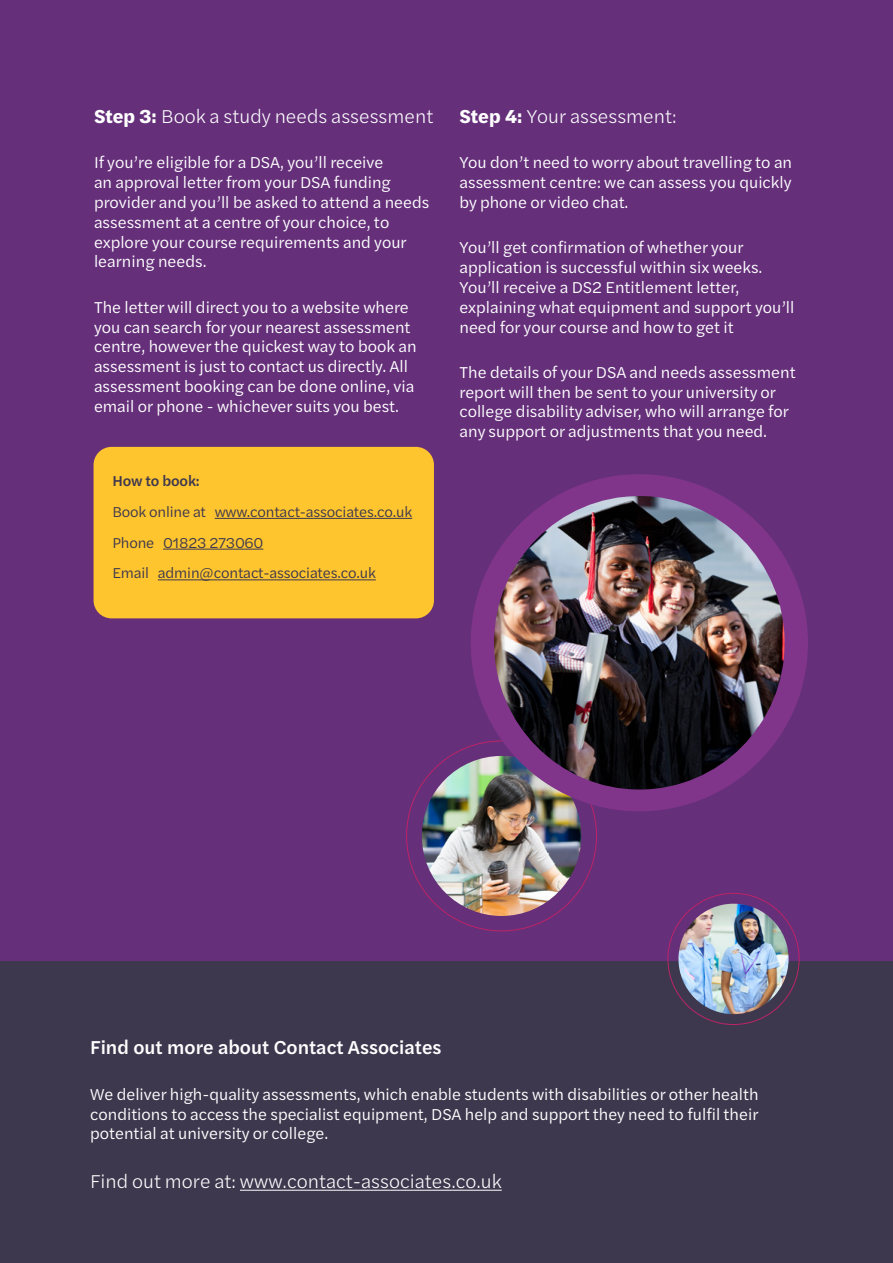
<style>
.page{position:relative;width:893px;height:1263px;background:#652f7a}
.page>*{position:absolute;margin:0;border:0;box-sizing:border-box;transform-origin:0 0}
.t1{font:300 19.5px "Halyard Text";color:#fff}
.t2{font:500 19.5px "Halyard Text";color:#fff}
.t3{font:16.5px/19.8px "Halyard Text";color:#fff}
.t4{font:15px/30.8px "Halyard Text";letter-spacing:-.01em;color:#3d384e}
.t5{font:500 15px "Halyard Text";letter-spacing:-.01em;color:#3d384e}
.s1{font-weight:700}
</style>
<div class="page">
<div style="left:94px;top:447px;width:340px;height:171px;background:#ffc52e;border-radius:18px"></div>
<div style="left:0;top:961px;width:893px;height:302px;background:#3d384e"></div>
<hr style="left:240px;top:1190px;width:262px;height:1px;background:#fff">
<hr style="left:215px;top:518px;width:197px;height:1px;background:#3d384e">
<hr style="left:163px;top:549px;width:100px;height:1px;background:#3d384e">
<hr style="left:158px;top:579px;width:218px;height:1px;background:#3d384e">
<svg style="left:667px;top:893px;width:133px;height:132px"></svg>
<img style="left:678px;top:904px;width:111px;height:110px;border-radius:55px">
<svg style="left:406px;top:745px;width:191px;height:187px"></svg>
<img style="left:422px;top:756px;width:159px;height:160px;border-radius:80px">
<svg style="left:471px;top:474px;width:337px;height:337px"></svg>
<img style="left:494px;top:496px;width:291px;height:293px">
<p class="t1" style="left:94px;top:102px;width:341px"><span class="s1">Step 3:</span> Book a study needs assessment</p>
<p class="t3" style="left:94px;top:152px;width:337px">If you’re eligible for a DSA, you’ll receive<br>an approval letter from your DSA funding provider and you’ll be asked to attend a needs assessment at a centre of your choice, to explore your course requirements and your learning needs.</p>
<p class="t3" style="left:94px;top:296px;width:324px">The letter will direct you to a website where you can search for your nearest assessment centre, however the quickest way to book an assessment is just to contact us directly. All assessment booking can be done online, via email or phone - whichever suits you best.</p>
<p class="t5" style="left:112px;top:470px;width:89px">How to book:</p>
<p class="t4" style="left:112px;top:496px;width:301px">Book online at www.contact-associates.co.uk<br>Phone 01823 273060<br>Email admin@contact-associates.co.uk</p>
<p class="t1" style="left:459px;top:102px;width:219px"><span class="s1">Step 4:</span> Your assessment:</p>
<p class="t3" style="left:459px;top:152px;width:334px;text-align:justify">You don’t need to worry about travelling to an assessment centre: we can assess you quickly by phone or video chat.</p>
<p class="t3" style="left:459px;top:237px;width:337px">You’ll get confirmation of whether your application is successful within six weeks.<br>You’ll receive a DS2 Entitlement letter, explaining what equipment and support you’ll need for your course and how to get it</p>
<p class="t3" style="left:459px;top:362px;width:338px">The details of your DSA and needs assessment report will then be sent to your university or college disability adviser, who will arrange for any support or adjustments that you need.</p>
<p class="t2" style="left:90px;top:1034px;width:353px">Find out more about Contact Associates</p>
<p class="t3" style="left:90px;top:1083px;width:670px;text-align:justify">We deliver high-quality assessments, which enable students with disabilities or other health conditions to access the specialist equipment, DSA help and support they need to fulfil their potential at university or college.</p>
<p class="t1" style="left:90px;top:1167px;width:413px">Find out more at: www.contact-associates.co.uk</p>
</div>
